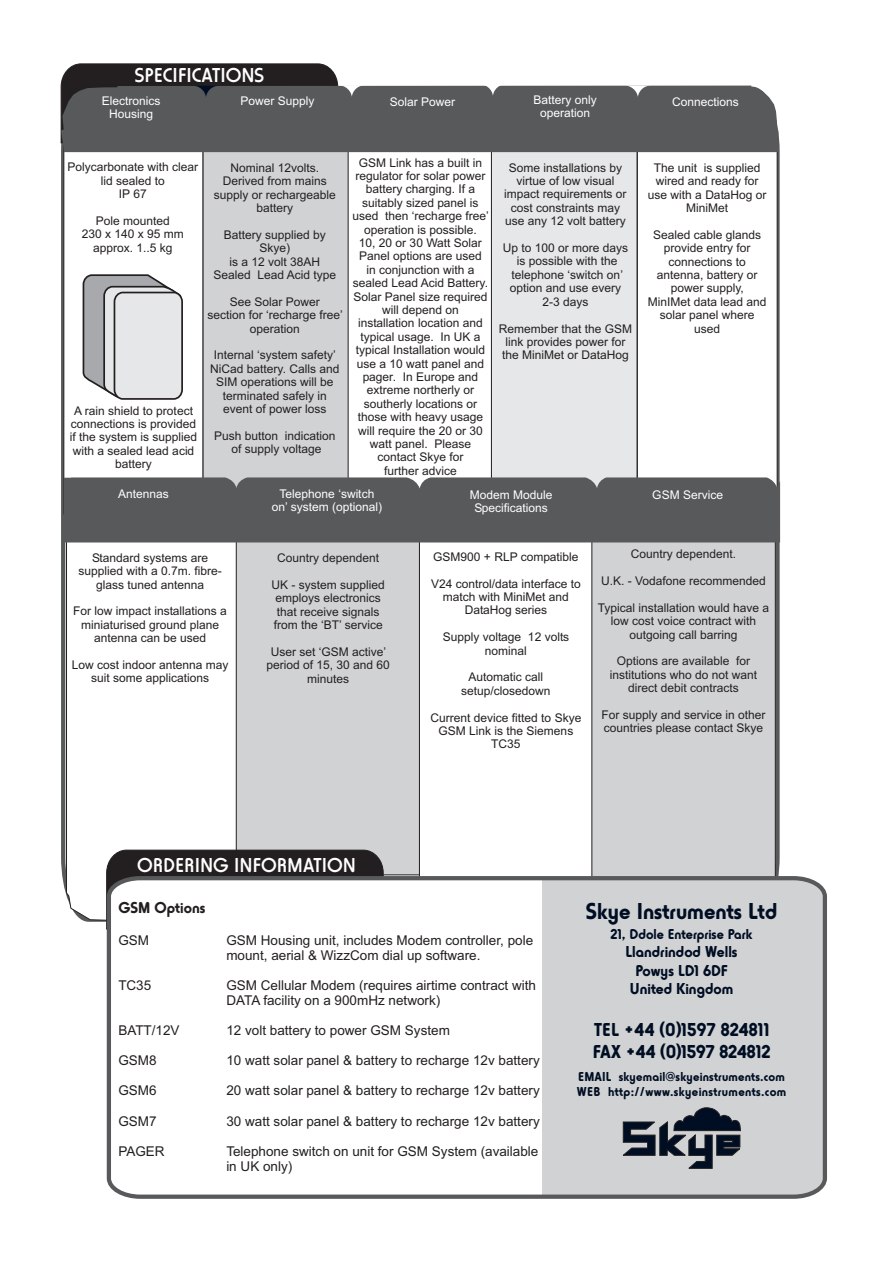
<style>
.page{position:relative;width:894px;height:1263px;background:#fff}
.page>*{position:absolute;margin:0;border:0;box-sizing:border-box;transform-origin:0 0}
.t1{font:24px "Horatio D Bol";color:#000e23}
.t2{font:21px "Horatio D Med";color:#fff}
.t3{font:19.5px/22px "Horatio D Bol";letter-spacing:.015em;color:#000e23}
.t4{font:16.5px/18.8px "Horatio D Bol";color:#000e23;text-align:center}
.t5{font:16.5px "Horatio D Bol";color:#231f20}
.t6{font:15px "Horatio D Bol";color:#000e23}
.t7{font:13.5px/15.1px "Arial";color:#231f20}
.t8{font:13.5px/15.3px "Horatio D Bol";letter-spacing:.015em;color:#000e23}
.t9{font:12px/13.4px "Arial";color:#231f20;text-align:center}
.t10{font:12px/13.4px "Arial";color:#fff;text-align:center}
</style>
<div class="page">
<div style="left:480px;top:146px;width:157px;height:377px;background:#e6e7e8"></div>
<div style="left:203px;top:142px;width:148px;height:373px;background:#d1d2d4"></div>
<div style="left:637px;top:141px;width:140px;height:393px;background:#fff;border:1px solid #231f20"></div>
<div style="left:348px;top:143px;width:144px;height:386px;background:#fff;border:1px solid #231f20"></div>
<svg style="left:63px;top:152px;width:140px;height:389px"></svg>
<div style="left:61px;top:86px;width:717px;height:66px;background:#58595b"></div>
<svg style="left:61px;top:64px;width:304px;height:79px;background:#4f4f50"></svg>
<svg style="left:624px;top:86px;width:27px;height:11px"></svg>
<svg style="left:479px;top:85px;width:27px;height:11px"></svg>
<svg style="left:66px;top:542px;width:170px;height:379px"></svg>
<div style="left:236px;top:493px;width:184px;height:382px;background:#d1d2d4;border:1px solid #231f20"></div>
<div style="left:106px;top:850px;width:278px;height:24px;background:#231f20"></div>
<svg style="left:419px;top:542px;width:173px;height:332px"></svg>
<div style="left:592px;top:539px;width:183px;height:352px;background:#d1d2d4"></div>
<div style="left:64px;top:477px;width:716px;height:65px;background:#58595b"></div>
<svg style="left:105px;top:874px;width:722px;height:325px"></svg>
<svg style="left:622px;top:1107px;width:119px;height:62px;background:#727780"></svg>
<svg style="left:82px;top:273px;width:100px;height:126px"></svg>
<div style="left:114px;top:292px;width:69px;height:108px;background:#e6e7e8;border:2px solid #231f20;border-radius:9px"></div>
<svg style="left:780px;top:481px;width:1px;height:61px"></svg>
<h2 class="t2" style="left:135px;top:62px;width:131px">SPECIFICATIONS</h2>
<p class="t10" style="left:102px;top:95px;width:60px">Electronics<br>Housing</p>
<p class="t10" style="left:240px;top:95px;width:76px">Power Supply</p>
<p class="t10" style="left:390px;top:96px;width:67px">Solar Power</p>
<p class="t10" style="left:534px;top:94px;width:65px">Battery only operation</p>
<p class="t10" style="left:672px;top:96px;width:68px">Connections</p>
<p class="t9" style="left:68px;top:162px;width:132px">Polycarbonate with clear lid sealed to<br>IP 67</p>
<p class="t9" style="left:82px;top:215px;width:104px">Pole mounted<br>230 x 140 x 95 mm approx. 1..5 kg</p>
<p class="t9" style="left:70px;top:405px;width:129px">A rain shield to protect connections is provided if the system is supplied with a sealed lead acid battery</p>
<p class="t10" style="left:118px;top:488px;width:52px">Antennas</p>
<p class="t9" style="left:214px;top:162px;width:124px">Nominal 12volts.<br>Derived from mains supply or rechargeable battery</p>
<p class="t9" style="left:213px;top:229px;width:124px">Battery supplied by<br>Skye)<br>is a 12 volt 38AH<br>Sealed Lead Acid type</p>
<p class="t9" style="left:207px;top:296px;width:137px">See Solar Power<br>section for ‘recharge free’ operation</p>
<p class="t9" style="left:210px;top:350px;width:131px">Internal ‘system safety’<br>NiCad battery. Calls and<br>SIM operations will be terminated safely in event of power loss</p>
<p class="t9" style="left:214px;top:430px;width:123px">Push button indication of supply voltage</p>
<p class="t9" style="left:353px;top:157px;width:138px">GSM Link has a built in regulator for solar power battery charging. If a suitably sized panel is used then ‘recharge free’ operation is possible.<br>10, 20 or 30 Watt Solar<br>Panel options are used<br>in conjunction with a sealed Lead Acid Battery.<br>Solar Panel size required will depend on installation location and typical usage. In UK a typical Installation would use a 10 watt panel and pager. In Europe and extreme northerly or southerly locations or those with heavy usage will require the 20 or 30 watt panel. Please contact Skye for<br>further advice</p>
<p class="t9" style="left:504px;top:162px;width:124px">Some installations by virtue of low visual impact requirements or cost constraints may use any 12 volt battery</p>
<p class="t9" style="left:503px;top:242px;width:127px">Up to 100 or more days is possible with the telephone ‘switch on’ option and use every<br>2-3 days</p>
<p class="t9" style="left:499px;top:323px;width:135px;text-align:left">Remember that the GSM link provides power for the MiniMet or DataHog</p>
<p class="t10" style="left:272px;top:488px;width:112px">Telephone ‘switch on’ system (optional)</p>
<p class="t10" style="left:470px;top:489px;width:84px">Modem Module<br>Specifications</p>
<p class="t9" style="left:648px;top:162px;width:120px">The unit is supplied wired and ready for use with a DataHog or<br>MiniMet</p>
<p class="t9" style="left:648px;top:229px;width:120px">Sealed cable glands provide entry for connections to antenna, battery or power supply,<br>MinIMet data lead and solar panel where used</p>
<p class="t10" style="left:652px;top:490px;width:72px">GSM Service</p>
<p class="t9" style="left:78px;top:552px;width:145px">Standard systems are supplied with a 0.7m. fibre&shy;glass tuned antenna</p>
<p class="t9" style="left:73px;top:606px;width:155px">For low impact installations a miniaturised ground plane antenna can be used</p>
<p class="t9" style="left:72px;top:659px;width:158px">Low cost indoor antenna may suit some applications</p>
<p class="t9" style="left:277px;top:553px;width:104px">Country dependent</p>
<p class="t9" style="left:272px;top:579px;width:115px;text-align:left">UK - system supplied employs electronics that receive signals from the ‘BT’ service</p>
<p class="t9" style="left:267px;top:646px;width:125px">User set ‘GSM active’ period of 15, 30 and 60 minutes</p>
<p class="t9" style="left:433px;top:551px;width:147px">GSM900 + RLP compatible</p>
<p class="t9" style="left:431px;top:578px;width:151px">V24 control/data interface to match with MiniMet and<br>DataHog series</p>
<p class="t9" style="left:443px;top:631px;width:128px">Supply voltage 12 volts nominal</p>
<p class="t9" style="left:461px;top:672px;width:91px">Automatic call setup/closedown</p>
<p class="t9" style="left:431px;top:712px;width:152px">Current device fitted to Skye<br>GSM Link is the Siemens<br>TC35</p>
<p class="t9" style="left:631px;top:549px;width:107px">Country dependent.</p>
<p class="t9" style="left:601px;top:575px;width:166px">U.K. - Vodafone recommended</p>
<p class="t9" style="left:598px;top:602px;width:173px">Typical installation would have a low cost voice contract with outgoing call barring</p>
<p class="t9" style="left:610px;top:656px;width:149px">Options are available for institutions who do not want direct debit contracts</p>
<p class="t9" style="left:601px;top:709px;width:166px;text-align:left">For supply and service in other countries please contact Skye</p>
<h2 class="t2" style="left:137px;top:852px;width:221px">ORDERING INFORMATION</h2>
<h3 class="t5" style="left:118px;top:902px;width:89px">GSM Options</h3>
<p class="t7" style="left:118px;top:934px;width:32px">GSM</p>
<p class="t7" style="left:226px;top:934px;width:308px">GSM Housing unit, includes Modem controller, pole mount, aerial &amp; WizzCom dial up software.</p>
<p class="t7" style="left:118px;top:979px;width:35px">TC35</p>
<p class="t7" style="left:226px;top:979px;width:311px">GSM Cellular Modem (requires airtime contract with<br>DATA facility on a 900mHz network)</p>
<p class="t7" style="left:118px;top:1024px;width:63px">BATT/12V</p>
<p class="t7" style="left:226px;top:1024px;width:225px">12 volt battery to power GSM System</p>
<p class="t7" style="left:118px;top:1054px;width:40px">GSM8</p>
<p class="t7" style="left:226px;top:1054px;width:315px">10 watt solar panel &amp; battery to recharge 12v battery</p>
<p class="t7" style="left:118px;top:1084px;width:40px">GSM6</p>
<p class="t7" style="left:226px;top:1084px;width:315px">20 watt solar panel &amp; battery to recharge 12v battery</p>
<p class="t7" style="left:118px;top:1115px;width:40px">GSM7</p>
<p class="t7" style="left:226px;top:1115px;width:315px">30 watt solar panel &amp; battery to recharge 12v battery</p>
<p class="t7" style="left:118px;top:1145px;width:48px">PAGER</p>
<p class="t7" style="left:226px;top:1145px;width:314px">Telephone switch on unit for GSM System (available in UK only)</p>
<h1 class="t1" style="left:586px;top:903px;width:193px">Skye Instruments Ltd</h1>
<p class="t6" style="left:611px;top:929px;width:143px">21, Ddole Enterprise Park</p>
<h3 class="t4" style="left:626px;top:944px;width:113px">Llandrindod Wells<br>Powys LD1 6DF<br>United Kingdom</h3>
<h3 class="t3" style="left:593px;top:1021px;width:179px">TEL +44 (0)1597 824811<br>FAX +44 (0)1597 824812</h3>
<p class="t8" style="left:577px;top:1070px;width:211px">EMAIL skyemail@skyeinstruments.com<br>WEB http://www.skyeinstruments.com</p>
</div>
